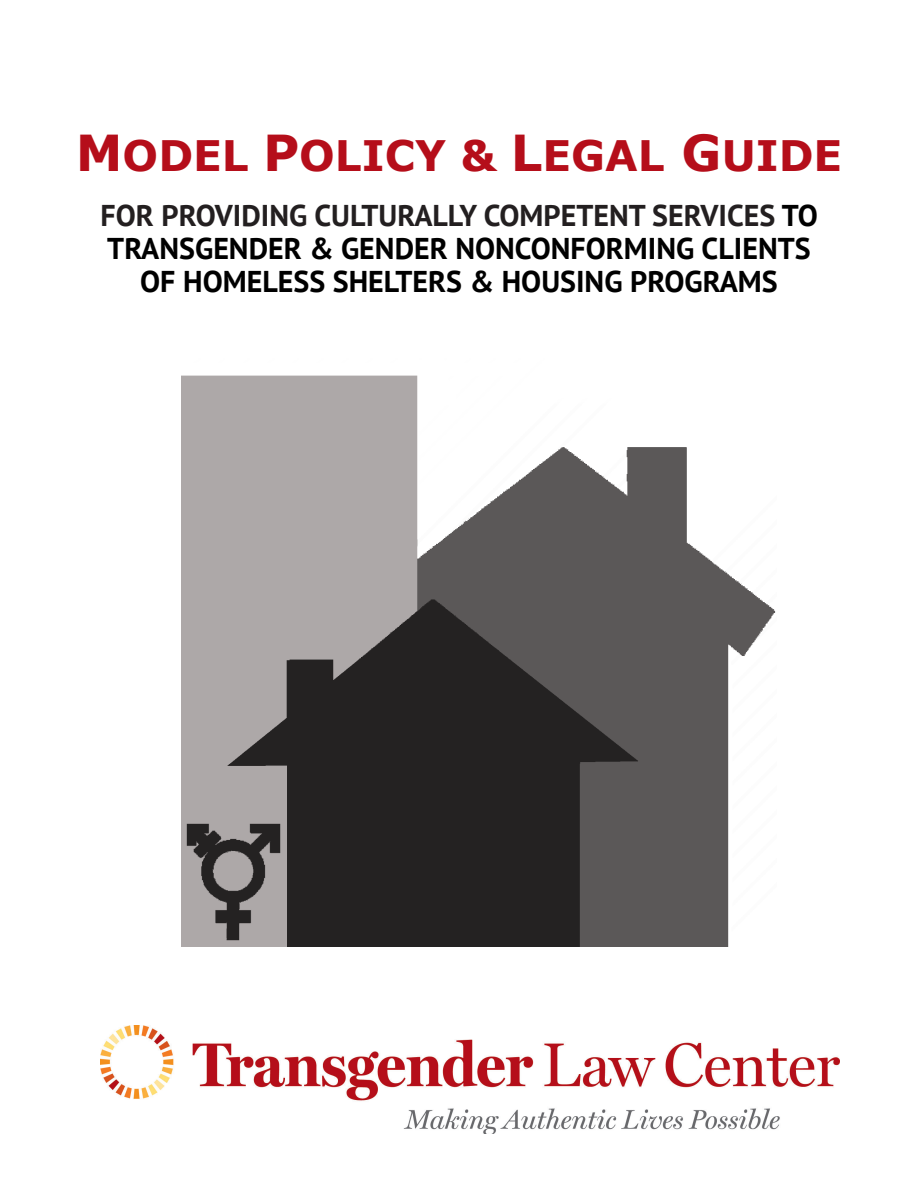
<style>
.page{position:relative;width:918px;height:1188px;background:#fff}
.page>*{position:absolute;margin:0;border:0;box-sizing:border-box;transform-origin:0 0}
.t1{font:700 42px "Verdana";color:#b50e1a}
.t2{font:700 30px "PT Sans";color:#000}
.t3{font:700 30px "PT Sans";color:#231f20}
.s1{font-size:49.5px}
.s2{color:#000}
</style>
<div class="page">
<img style="left:182px;top:375px;width:594px;height:572px">
<img style="left:101px;top:1025px;width:739px;height:109px">
<p class="t1" style="left:76px;top:126px;width:768px"><span class="s1">M</span>ODEL <span class="s1">P</span>OLICY &amp; <span class="s1">L</span>EGAL <span class="s1">G</span>UIDE</p>
<p class="t3" style="left:101px;top:195px;width:719px">FOR PROVIDING CULTURALLY COMPETENT SERVICES <span class="s2">TO</span></p>
<p class="t2" style="left:107px;top:228px;width:705px">TRANSGENDER &amp; GENDER NONCONFORMING CLIENTS</p>
<p class="t2" style="left:140px;top:261px;width:639px">OF HOMELESS SHELTERS &amp; HOUSING PROGRAMS</p>
</div>
